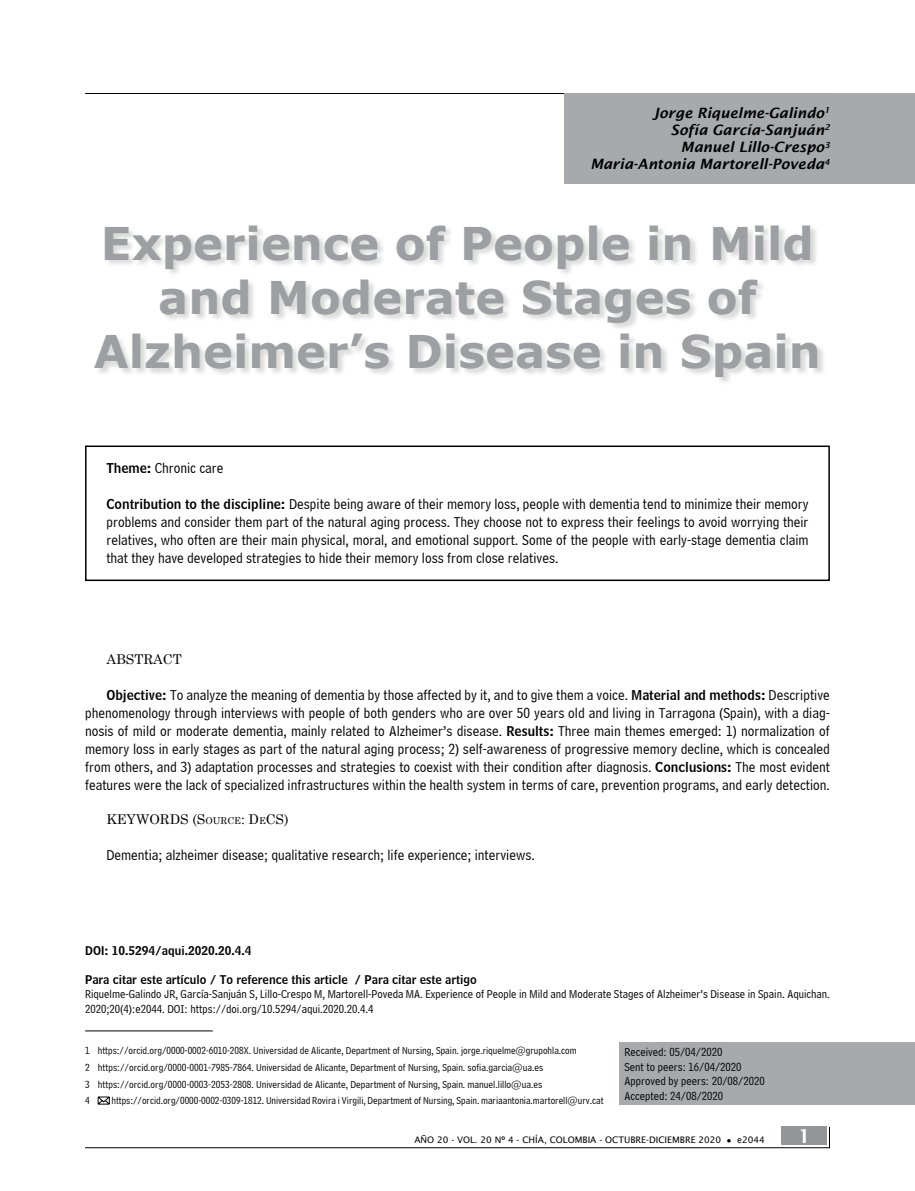
<style>
.page{position:relative;width:915px;height:1191px;background:#fff}
.page>*{position:absolute;margin:0;border:0;box-sizing:border-box;transform-origin:0 0}
.t1{font:700 45px/54px "MS Reference Sans Serif";color:#9d9fa2;text-align:center}
.t2{font:600 19.5px "Lucida Sans";color:#fff}
.t3{font:15px/18px "Bell Centennial BT Address";color:#000;text-align:justify}
.t4{font:italic 600 14.25px/17.1px "Lucida Sans";color:#000;text-align:right}
.t5{font:13.5px "Century Schoolbook";color:#000}
.t6{font:12px/14.4px "Bell Centennial BT Address";color:#000}
.t7{font:12px "Bell Centennial BT Name And Number";color:#000}
.t8{font:10.5px/16.8px "Bell Centennial BT Address";color:#000}
.t9{font:9px "Lucida Sans";color:#000}
.s1{font-family:"Bell Centennial BT Name And Number";font-size:13.5px}
.s2{font-style:inherit}
.s3{font-size:9.45px}
</style>
<div class="page">
<div style="left:781px;top:1126px;width:45px;height:19px;background:#939598"></div>
<hr style="left:85px;top:1147px;width:744px;height:1px;background:#000">
<hr style="left:85px;top:93px;width:744px;height:1px;background:#000">
<div style="left:85px;top:445px;width:744px;height:136px;border:2px solid #000"></div>
<div style="left:619px;top:1042px;width:295px;height:62px;background:#a7a9ac"></div>
<div style="left:564px;top:93px;width:350px;height:90px;background:#a7a9ac"></div>
<div style="left:94px;top:225px;width:731px;height:160px;background:#000;opacity:.15"></div>
<svg style="left:97px;top:1096px;width:13px;height:8px"></svg>
<hr style="left:85px;top:1030px;width:128px;height:1px;background:#000">
<p class="t4" style="left:590px;top:104px;width:241px">Jorge Riquelme-Galindo<sup>1<br></sup>Sofía García-Sanjuán<sup>2<br></sup>Manuel Lillo-Crespo<sup>3<br></sup>Maria-Antonia Martorell-Poveda<sup>4</sup></p>
<h1 class="t1" style="left:94px;top:215px;width:728px">Experience of People in Mild and Moderate Stages of<br>Alzheimer’s Disease in Spain</h1>
<p class="t3" style="left:106px;top:459px;width:119px"><span class="s1">Theme:</span> Chronic care</p>
<p class="t3" style="left:106px;top:495px;width:703px"><span class="s1">Contribution to the discipline:</span> Despite being aware of their memory loss, people with dementia tend to minimize their memory problems and consider them part of the natural aging process. They choose not to express their feelings to avoid worrying their relatives, who often are their main physical, moral, and emotional support. Some of the people with early-stage dementia claim that they have developed strategies to hide their memory loss from close relatives.</p>
<p class="t5" style="left:106px;top:647px;width:77px">ABSTRACT</p>
<p class="t3" style="left:85px;top:685px;width:746px;text-indent:21px"><span class="s1">Objective:</span> To analyze the meaning of dementia by those affected by it, and to give them a voice. <span class="s1">Material and methods:</span> Descriptive phenomenology through interviews with people of both genders who are over 50 years old and living in Tarragona (Spain), with a diag&shy;nosis of mild or moderate dementia, mainly related to Alzheimer’s disease. <span class="s1">Results:</span> Three main themes emerged: 1) normalization of memory loss in early stages as part of the natural aging process; 2) self-awareness of progressive memory decline, which is concealed from others, and 3) adaptation processes and strategies to coexist with their condition after diagnosis. <span class="s1">Conclusions:</span> The most evident features were the lack of specialized infrastructures within the health system in terms of care, prevention programs, and early detection.</p>
<p class="t5" style="left:106px;top:808px;width:184px">KEYWORDS <span class="s2">(S</span><span class="s3">OURCE</span><span class="s2">: D</span><span class="s3">E</span><span class="s2">CS)</span></p>
<p class="t3" style="left:106px;top:846px;width:430px">Dementia; alzheimer disease; qualitative research; life experience; interviews.</p>
<p class="t7" style="left:85px;top:943px;width:168px">DOI: 10.5294/aqui.2020.20.4.4</p>
<p class="t7" style="left:85px;top:972px;width:393px">Para citar este artículo / To reference this article / Para citar este artigo</p>
<p class="t6" style="left:85px;top:987px;width:746px">Riquelme-Galindo JR, García-Sanjuán S, Lillo-Crespo M, Martorell-Poveda MA. Experience of People in Mild and Moderate Stages of Alzheimer’s Disease in Spain. Aquichan.<br>2020;20(4):e2044. DOI: https://doi.org/10.5294/aqui.2020.20.4.4</p>
<p class="t8" style="left:85px;top:1041px;width:493px">1 https://orcid.org/0000-0002-6010-208X. Universidad de Alicante, Department of Nursing, Spain. jorge.riquelme@grupohla.com 2 https://orcid.org/0000-0001-7985-7864. Universidad de Alicante, Department of Nursing, Spain. sofia.garcia@ua.es<br>3 https://orcid.org/0000-0003-2053-2808. Universidad de Alicante, Department of Nursing, Spain. manuel.lillo@ua.es<br>4</p>
<p class="t8" style="left:111px;top:1092px;width:493px">https://orcid.org/0000-0002-0309-1812. Universidad Rovira i Virgili, Department of Nursing, Spain. mariaantonia.martorell@urv.cat</p>
<p class="t6" style="left:624px;top:1045px;width:142px">Received: 05/04/2020<br>Sent to peers: 16/04/2020<br>Approved by peers: 20/08/2020<br>Accepted: 24/08/2020</p>
<p class="t9" style="left:414px;top:1135px;width:352px">AÑO 20 - VOL. 20 Nº 4 - CHÍA, COLOMBIA - OCTUBRE-DICIEMBRE 2020 ● e2044</p>
<h2 class="t2" style="left:797px;top:1125px;width:14px">1</h2>
</div>
